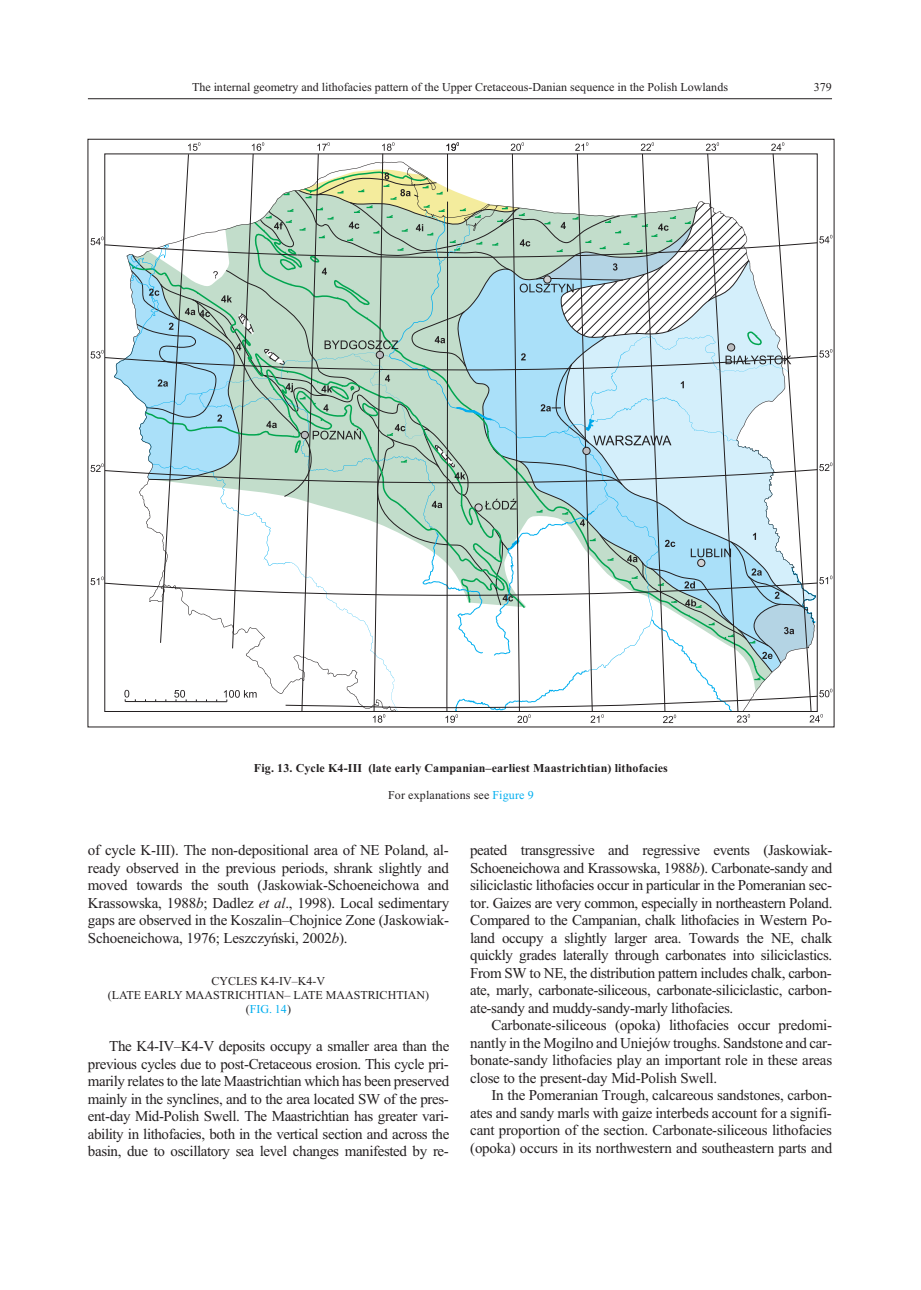
<style>
.page{position:relative;width:921px;height:1290px;background:#fff}
.page>*{position:absolute;margin:0;border:0;box-sizing:border-box;transform-origin:0 0}
.t1{font:15px/17.5px "Times New Roman";letter-spacing:-.02em;color:#231f20;text-align:justify}
.t2{font:12px/14px "Times New Roman";color:#231f20;text-align:center}
.t3{font:700 12px "Times New Roman";letter-spacing:.01em;color:#231f20}
.s1{color:#00aeef}
.s2{font-style:italic}
</style>
<div class="page">
<hr style="left:88px;top:98px;width:744px;height:1px;background:#231f20">
<svg style="left:91px;top:142px;width:741px;height:581px"></svg>
<p class="t2" style="left:192px;top:82px;width:538px">The internal geometry and lithofacies pattern of the Upper Cretaceous-Danian sequence in the Polish Lowlands</p>
<p class="t2" style="left:814px;top:82px;width:20px">379</p>
<p class="t3" style="left:254px;top:764px;width:416px">Fig. 13. Cy cle K4-III (late early Campanian–ear li est Maastrichtian) lithofacies</p>
<p class="t2" style="left:388px;top:789px;width:147px">For ex pla na tions see <span class="s1">Fig ure 9</span></p>
<p class="t1" style="left:88px;top:843px;width:363px">of cy cle K-III). The non-depositional area of NE Po land, al - ready ob served in the pre vi ous pe ri ods, shrank slightly and moved to wards the south (Jaskowiak-Schoeneichowa and Krassowska, 1988<span class="s2">b</span>; Dadlez <span class="s2">et al</span>., 1998). Lo cal sed i men tary gaps are ob served in the Koszalin–Chojnice Zone (Jaskowiak-Schoeneichowa, 1976; Leszczyñski, 2002<span class="s2">b</span>).</p>
<p class="t2" style="left:108px;top:975px;width:323px">CYCLES K4-IV–K4-V<br>(LATE EARLY MAASTRICHTIAN– LATE MAASTRICHTIAN) (<span class="s1">FIG. 14</span>)</p>
<p class="t1" style="left:88px;top:1039px;width:363px;text-indent:21px">The K4-IV–K4-V de pos its oc cupy a smaller area than the pre vi ous cycles due to post-Cre ta ceous ero sion. This cycle pri - mar ily re lates to the late Maastrichtian which has been pre served mainly in the syn clines, and to the area lo cated SW of the pres - ent-day Mid-Pol ish Swell. The Maastrichtian has greater vari - abil ity in lithofacies, both in the ver tical section and across the ba sin, due to os cil la tory sea level changes man i fested by re -</p>
<p class="t1" style="left:470px;top:843px;width:364px">peated transgressive and re gres sive events (Jaskowiak-Schoeneichowa and Krassowska, 1988<span class="s2">b</span>). Car bon ate-sandy and siliciclastic lithofacies oc cur in par tic u lar in the Pom er a nian sec - tor. Gaizes are very common, es pe cially in north east ern Po land.<br>Compared to the Campanian, chalk litho facies in Western Po - land oc cupy a slightly larger area. Towards the NE, chalk quickly grades lat er ally through car bon ates into siliciclastics.<br>From SW to NE, the distribu tion pat tern in cludes chalk, car bon - ate, marly, car bon ate-si li ceous, car bon ate-siliciclastic, carbon - ate-sandy and muddy-sandy-marly lithofacies.</p>
<p class="t1" style="left:470px;top:1018px;width:364px;text-indent:21px">Car bon ate-si li ceous (opoka) lithofacies oc cur pre dom i - nantly in the Mogilno and Uniejów troughs. Sandstone and car - bon ate-sandy lithofacies play an im portant role in these ar eas close to the pres ent-day Mid-Pol ish Swell.</p>
<p class="t1" style="left:470px;top:1088px;width:364px;text-indent:21px">In the Pom er a nian Trough, cal car e ous sand stones, car bon - ates and sandy marls with gaize interbeds ac count for a sig nif i - cant pro por tion of the sec tion. Car bon ate-si li ceous lithofacies (opoka) oc curs in its north western and south east ern parts and</p>
</div>
